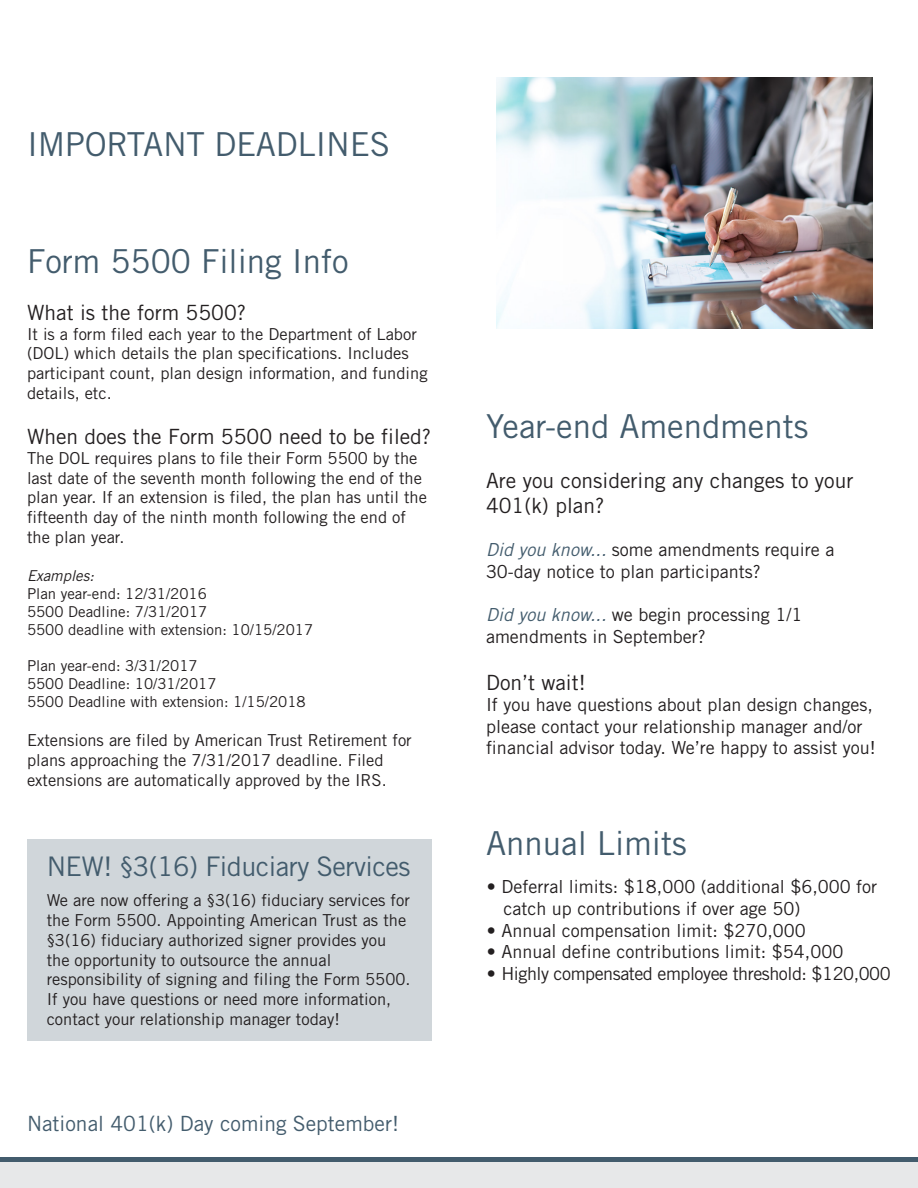
<style>
.page{position:relative;width:918px;height:1188px;background:#fff}
.page>*{position:absolute;margin:0;border:0;box-sizing:border-box;transform-origin:0 0}
.t1{font:33px "Trade Gothic";color:#435c6d}
.t2{font:27px "Trade Gothic";letter-spacing:-.02em;color:#435c6d}
.t3{font:21px/25.2px "Trade Gothic";color:#231f20}
.t4{font:21px "Trade Gothic";color:#435c6d}
.t5{font:18px/21.6px "Trade Gothic";color:#231f20}
.t6{font:18px "Trade Gothic";letter-spacing:-.025em;color:#231f20}
.t7{font:16.5px/19.8px "Trade Gothic";color:#231f20}
.t8{font:15px/18px "Trade Gothic";color:#231f20}
.t9{font:italic 15px "Trade Gothic";color:#231f20}
.s1{font-style:italic;color:#435c6d}
</style>
<div class="page">
<div style="left:27px;top:840px;width:405px;height:201px;background:#d0d6da"></div>
<img style="left:497px;top:78px;width:376px;height:251px">
<div style="left:0;top:1157px;width:918px;height:28px;background:linear-gradient(to right,#435c6d,#435c6d)"></div>
<div style="left:0;top:1163px;width:918px;height:25px;background:#e7e8e9"></div>
<h1 class="t1" style="left:27px;top:124px;width:364px">IMPORTANT DEADLINES</h1>
<h1 class="t1" style="left:27px;top:241px;width:323px">Form 5500 Filing Info</h1>
<p class="t3" style="left:27px;top:300px;width:221px">What is the form 5500?</p>
<p class="t7" style="left:27px;top:324px;width:402px">It is a form filed each year to the Department of Labor (DOL) which details the plan specifications. Includes participant count, plan design information, and funding details, etc.</p>
<p class="t3" style="left:27px;top:424px;width:406px">When does the Form 5500 need to be filed?</p>
<p class="t7" style="left:27px;top:448px;width:402px">The DOL requires plans to file their Form 5500 by the last date of the seventh month following the end of the plan year. If an extension is filed, the plan has until the fifteenth day of the ninth month following the end of the plan year.</p>
<p class="t9" style="left:27px;top:566px;width:69px">Examples:</p>
<p class="t8" style="left:27px;top:584px;width:288px">Plan year-end: 12/31/2016<br>5500 Deadline: 7/31/2017<br>5500 deadline with extension: 10/15/2017</p>
<p class="t8" style="left:27px;top:656px;width:280px">Plan year-end: 3/31/2017<br>5500 Deadline: 10/31/2017<br>5500 Deadline with extension: 1/15/2018</p>
<p class="t7" style="left:27px;top:730px;width:386px">Extensions are filed by American Trust Retirement for plans approaching the 7/31/2017 deadline. Filed extensions are automatically approved by the IRS.</p>
<h2 class="t2" style="left:47px;top:850px;width:365px">NEW! §3(16) Fiduciary Services</h2>
<p class="t7" style="left:47px;top:890px;width:365px">We are now offering a §3(16) fiduciary services for the Form 5500. Appointing American Trust as the §3(16) fiduciary authorized signer provides you the opportunity to outsource the annual responsibility of signing and filing the Form 5500.<br>If you have questions or need more information, contact your relationship manager today!</p>
<p class="t4" style="left:27px;top:1111px;width:374px">National 401(k) Day coming September!</p>
<h1 class="t1" style="left:486px;top:406px;width:324px">Year-end Amendments</h1>
<p class="t3" style="left:486px;top:468px;width:369px">Are you considering any changes to your<br>401(k) plan?</p>
<p class="t5" style="left:486px;top:539px;width:350px"><span class="s1">Did you know...</span> some amendments require a<br>30-day notice to plan participants?</p>
<p class="t5" style="left:486px;top:604px;width:318px"><span class="s1">Did you know...</span> we begin processing 1/1 amendments in September?</p>
<p class="t3" style="left:486px;top:669px;width:101px">Don’t wait!</p>
<p class="t5" style="left:486px;top:694px;width:391px">If you have questions about plan design changes, please contact your relationship manager and/or financial advisor today. We’re happy to assist you!</p>
<h1 class="t1" style="left:486px;top:823px;width:202px">Annual Limits</h1>
<p class="t5" style="left:503px;top:876px;width:375px;text-indent:-16px">• Deferral limits: $18,000 (additional $6,000 for catch up contributions if over age 50)</p>
<p class="t5" style="left:487px;top:919px;width:320px">• Annual compensation limit: $270,000</p>
<p class="t5" style="left:487px;top:941px;width:358px">• Annual define contributions limit: $54,000</p>
<p class="t6" style="left:487px;top:963px;width:405px">• Highly compensated employee threshold: $120,000</p>
</div>
